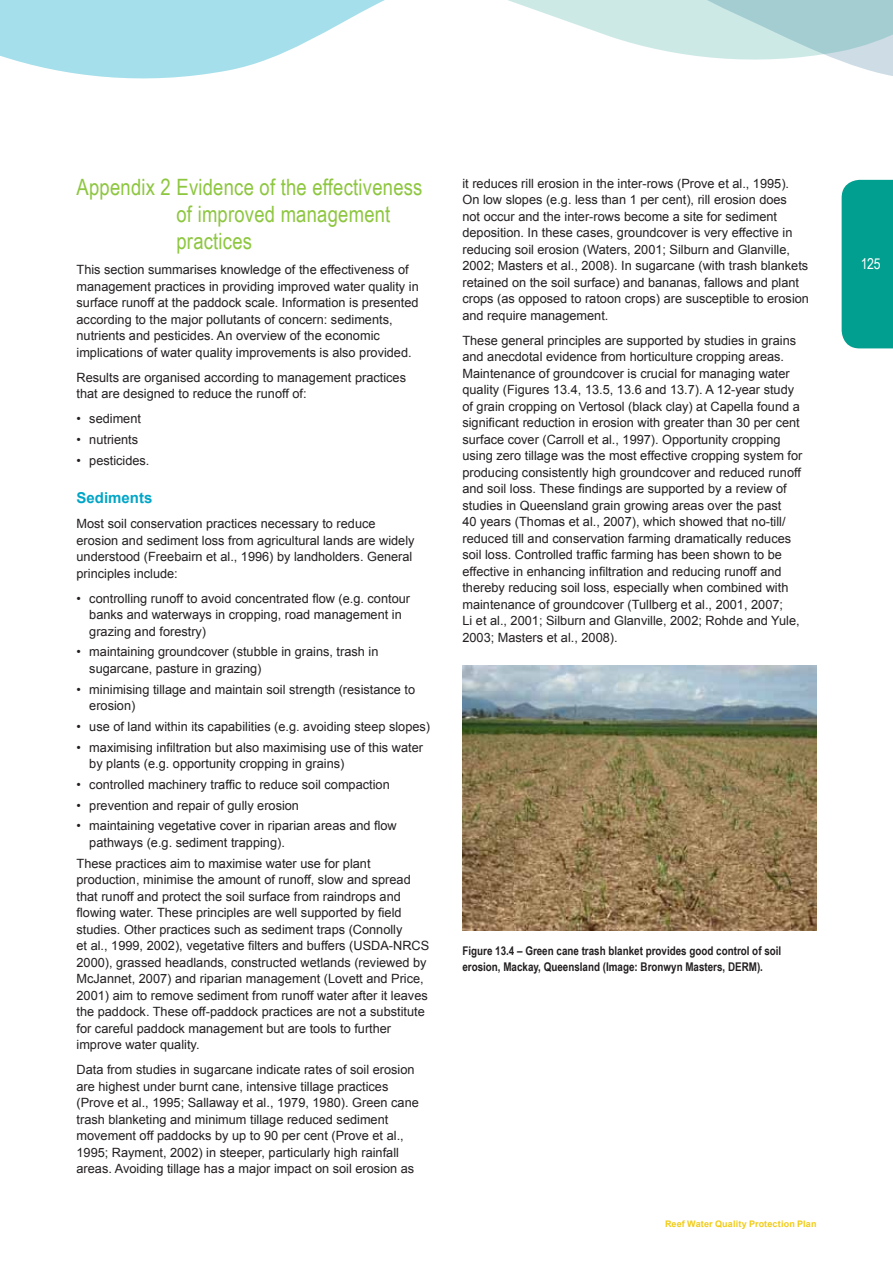
<style>
.page{position:relative;width:893px;height:1263px;background:#fff}
.page>*{position:absolute;margin:0;border:0;box-sizing:border-box;transform-origin:0 0}
.t1{font:22.5px/27px "Arial Narrow";letter-spacing:.01em;color:#8dc63f}
.t2{font:700 15px "Arial";color:#00a6c7}
.t3{font:15px "Arial Narrow";color:#fff}
.t4{font:12.75px/16.5px "Arial";color:#231f20}
.t5{font:700 12px/15.8px "Arial Narrow";color:#231f20}
.t6{font:700 9px "Arial";letter-spacing:.015em;color:#f1cb16}
</style>
<div class="page">
<svg style="left:0;top:0;width:385px;height:79px"></svg>
<svg style="left:508px;top:0;width:385px;height:76px"></svg>
<div style="left:842px;top:180px;width:51px;height:168px;background:#009f8f"></div>
<img style="left:462px;top:666px;width:354px;height:265px">
<h1 class="t1" style="left:176px;top:173px;width:247px;text-indent:-100px">Appendix 2 Evidence of the effectiveness of improved management practices</h1>
<p class="t4" style="left:77px;top:261px;width:344px">This section summarises knowledge of the effectiveness of management practices in providing improved water quality in surface runoff at the paddock scale. Information is presented according to the major pollutants of concern: sediments, nutrients and pesticides. An overview of the economic implications of water quality improvements is also provided.</p>
<p class="t4" style="left:77px;top:369px;width:331px">Results are organised according to management practices that are designed to reduce the runoff of:</p>
<p class="t4" style="left:77px;top:410px;width:66px">• sediment</p>
<p class="t4" style="left:77px;top:431px;width:63px">• nutrients</p>
<p class="t4" style="left:77px;top:452px;width:74px">• pesticides.</p>
<p class="t2" style="left:77px;top:489px;width:77px">Sediments</p>
<p class="t4" style="left:77px;top:515px;width:339px">Most soil conservation practices necessary to reduce erosion and sediment loss from agricultural lands are widely understood (Freebairn et al., 1996) by landholders. General principles include:</p>
<p class="t4" style="left:89px;top:590px;width:322px;text-indent:-13px">• controlling runoff to avoid concentrated flow (e.g. contour banks and waterways in cropping, road management in grazing and forestry)</p>
<p class="t4" style="left:89px;top:644px;width:291px;text-indent:-13px">• maintaining groundcover (stubble in grains, trash in sugarcane, pasture in grazing)</p>
<p class="t4" style="left:89px;top:681px;width:327px;text-indent:-13px">• minimising tillage and maintain soil strength (resistance to erosion)</p>
<p class="t4" style="left:77px;top:718px;width:355px">• use of land within its capabilities (e.g. avoiding steep slopes)</p>
<p class="t4" style="left:89px;top:739px;width:335px;text-indent:-13px">• maximising infiltration but also maximising use of this water by plants (e.g. opportunity cropping in grains)</p>
<p class="t4" style="left:77px;top:776px;width:315px">• controlled machinery traffic to reduce soil compaction</p>
<p class="t4" style="left:77px;top:797px;width:224px">• prevention and repair of gully erosion</p>
<p class="t4" style="left:89px;top:818px;width:309px;text-indent:-13px">• maintaining vegetative cover in riparian areas and flow pathways (e.g. sediment trapping).</p>
<p class="t4" style="left:77px;top:855px;width:354px">These practices aim to maximise water use for plant production, minimise the amount of runoff, slow and spread that runoff and protect the soil surface from raindrops and flowing water. These principles are well supported by field studies. Other practices such as sediment traps (Connolly<br>et al., 1999, 2002), vegetative filters and buffers (USDA-NRCS 2000), grassed headlands, constructed wetlands (reviewed by McJannet, 2007) and riparian management (Lovett and Price, 2001) aim to remove sediment from runoff water after it leaves the paddock. These off-paddock practices are not a substitute for careful paddock management but are tools to further improve water quality.</p>
<p class="t4" style="left:77px;top:1061px;width:344px">Data from studies in sugarcane indicate rates of soil erosion are highest under burnt cane, intensive tillage practices (Prove et al., 1995; Sallaway et al., 1979, 1980). Green cane trash blanketing and minimum tillage reduced sediment movement off paddocks by up to 90 per cent (Prove et al., 1995; Rayment, 2002) in steeper, particularly high rainfall areas. Avoiding tillage has a major impact on soil erosion as</p>
<p class="t4" style="left:462px;top:175px;width:348px">it reduces rill erosion in the inter-rows (Prove et al., 1995).<br>On low slopes (e.g. less than 1 per cent), rill erosion does<br>not occur and the inter-rows become a site for sediment deposition. In these cases, groundcover is very effective in reducing soil erosion (Waters, 2001; Silburn and Glanville, 2002; Masters et al., 2008). In sugarcane (with trash blankets retained on the soil surface) and bananas, fallows and plant crops (as opposed to ratoon crops) are susceptible to erosion and require management.</p>
<p class="t4" style="left:462px;top:332px;width:341px">These general principles are supported by studies in grains and anecdotal evidence from horticulture cropping areas.<br>Maintenance of groundcover is crucial for managing water quality (Figures 13.4, 13.5, 13.6 and 13.7). A 12-year study of grain cropping on Vertosol (black clay) at Capella found a significant reduction in erosion with greater than 30 per cent surface cover (Carroll et al., 1997). Opportunity cropping using zero tillage was the most effective cropping system for producing consistently high groundcover and reduced runoff and soil loss. These findings are supported by a review of studies in Queensland grain growing areas over the past<br>40 years (Thomas et al., 2007), which showed that no-till/ reduced till and conservation farming dramatically reduces soil loss. Controlled traffic farming has been shown to be effective in enhancing infiltration and reducing runoff and thereby reducing soil loss, especially when combined with maintenance of groundcover (Tullberg et al., 2001, 2007;<br>Li et al., 2001; Silburn and Glanville, 2002; Rohde and Yule, 2003; Masters et al., 2008).</p>
<p class="t5" style="left:462px;top:943px;width:320px">Figure 13.4 – Green cane trash blanket provides good control of soil erosion, Mackay, Queensland (Image: Bronwyn Masters, DERM).</p>
<p class="t6" style="left:665px;top:1219px;width:153px">Reef Water Quality Protection Plan</p>
<p class="t3" style="left:861px;top:255px;width:21px">125</p>
</div>
